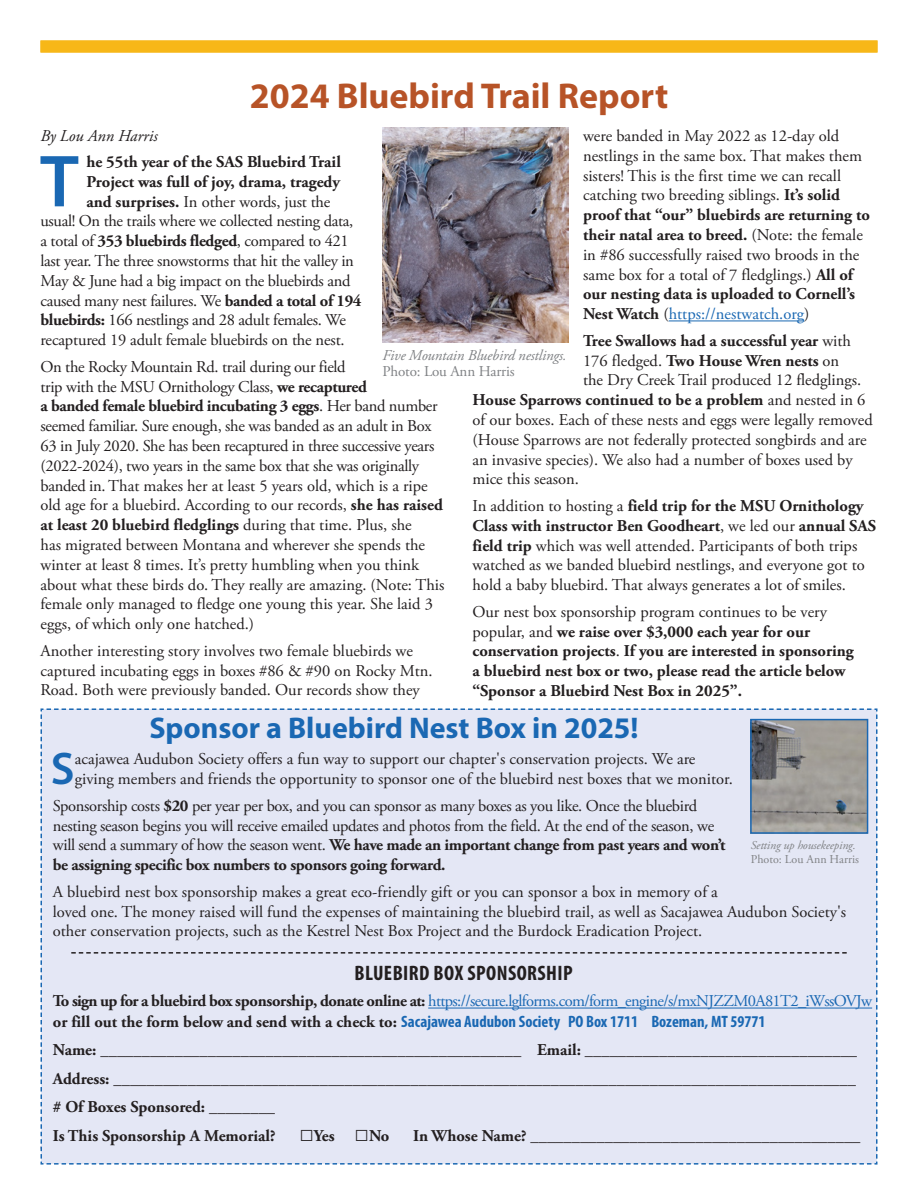
<style>
.page{position:relative;width:918px;height:1188px;background:#fff}
.page>*{position:absolute;margin:0;border:0;box-sizing:border-box;transform-origin:0 0}
.t1{font:600 74.4px "Myriad Pro";color:#1a68b3}
.t2{font:600 45.9px "Myriad Pro";color:#1a68b3}
.t3{font:700 36px "Myriad Pro";color:#b75327}
.t4{font:700 30px "Myriad Pro";color:#1a68b3}
.t5{font:700 condensed 21px "Myriad Pro";letter-spacing:.02em;color:#231f20}
.t6{font:16.5px/19.8px "Adobe Garamond Pro";color:#231f20}
.t7{font:700 16.5px/19.8px "Adobe Garamond Pro";color:#231f20}
.t8{font:16.5px/19.8px "Adobe Garamond Pro";letter-spacing:-.02em;color:#231f20}
.t9{font:16.5px "Adobe Garamond Pro";letter-spacing:-.04em;color:#1a68b3}
.t10{font:700 condensed 16.5px "Myriad Pro";color:#1a68b3}
.t11{font:italic 16.5px "Adobe Garamond Pro";color:#231f20}
.t12{font:italic 15px "Adobe Garamond Pro";letter-spacing:-.01em;color:#808285}
.t13{font:15px "Adobe Garamond Pro";letter-spacing:-.01em;color:#808285}
.t14{font:italic 12px "Adobe Garamond Pro";letter-spacing:-.01em;color:#808285}
.t15{font:12px "Adobe Garamond Pro";color:#808285}
.s1{font-weight:700}
.s2{color:#1a68b3}
.s3{font-weight:400}
.s4{font-weight:700;color:#231f20}
.s5{font-family:"Adobe Garamond Pro";font-stretch:normal;color:#231f20}
.s6{font-family:"Arial";font-size:24px}
</style>
<div class="page">
<div style="left:40px;top:40px;width:838px;height:12px;background:#f7b718"></div>
<hr style="left:669px;top:321px;width:135px;height:1px;background:#1a68b3">
<div style="left:40px;top:708px;width:838px;height:457px;background:#e4e7f5"></div>
<img style="left:383px;top:127px;width:185px;height:215px">
<img style="left:753px;top:722px;width:112px;height:109px">
<div style="left:750px;top:719px;width:118px;height:115px;border:2px solid #1a68b3"></div>
<h3 class="t3" style="left:250px;top:72px;width:420px">2024 Bluebird Trail Report</h3>
<p class="t6" style="left:583px;top:127px;width:288px">were banded in May 2022 as 12-day old nestlings in the same box. That makes them sisters! This is the first time we can recall catching two breeding siblings. <span class="s1">It’s solid proof that “our” bluebirds are returning to their natal area to breed.</span> (Note: the female in #86 successfully raised two broods in the same box for a total of 7 fledglings.) <span class="s1">All of our nesting data is uploaded to Cornell’s Nest Watch</span> (<span class="s2">https://nestwatch.org</span>)</p>
<p class="t7" style="left:583px;top:331px;width:270px">Tree Swallows had a successful year <span class="s3">with</span></p>
<p class="t7" style="left:583px;top:351px;width:258px"><span class="s3">176 fledged.</span> Two House Wren nests <span class="s3">on</span></p>
<p class="t6" style="left:583px;top:371px;width:280px">the Dry Creek Trail produced 12 fledglings.</p>
<p class="t7" style="left:472px;top:390px;width:395px">House Sparrows continued to be a problem <span class="s3">and nested in 6</span></p>
<p class="t6" style="left:472px;top:410px;width:402px">of our boxes. Each of these nests and eggs were legally removed</p>
<p class="t6" style="left:472px;top:430px;width:396px">(House Sparrows are not federally protected songbirds and are</p>
<p class="t6" style="left:472px;top:450px;width:382px">an invasive species). We also had a number of boxes used by</p>
<p class="t6" style="left:472px;top:470px;width:108px">mice this season.</p>
<p class="t6" style="left:472px;top:496px;width:405px">In addition to hosting a <span class="s1">field trip for the MSU Ornithology Class with instructor Ben Goodheart</span>, we led our <span class="s1">annual SAS field trip</span> which was well attended. Participants of both trips watched as we banded bluebird nestlings, and everyone got to hold a baby bluebird. That always generates a lot of smiles.</p>
<p class="t7" style="left:472px;top:602px;width:383px"><span class="s3">Our nest box sponsorship program continues to be very popular, and</span> we raise over $3,000 each year for our conservation projects<span class="s3">.</span> If you are interested in sponsoring a bluebird nest box or two, please read the article below “Sponsor a Bluebird Nest Box in 2025”.</p>
<h3 class="t4" style="left:149px;top:708px;width:491px">Sponsor a Bluebird Nest Box in 2025!</h3>
<p class="t11" style="left:40px;top:126px;width:119px">By Lou Ann Harris</p>
<h1 class="t1" style="left:40px;top:134px;width:41px">T</h1>
<p class="t7" style="left:86px;top:153px;width:256px">he 55th year of the SAS Bluebird Trail</p>
<p class="t7" style="left:86px;top:172px;width:255px">Project was full of joy, drama, tragedy</p>
<p class="t6" style="left:86px;top:192px;width:246px"><span class="s1">and surprises.</span> In other words, just the</p>
<p class="t8" style="left:41px;top:212px;width:314px">usual! On the trails where we collected nesting data,</p>
<p class="t8" style="left:41px;top:232px;width:310px">a total of <span class="s1">353 bluebirds fledged</span>, compared to 421</p>
<p class="t8" style="left:41px;top:251px;width:315px">last year. The three snowstorms that hit the valley in</p>
<p class="t8" style="left:41px;top:271px;width:312px">May &amp; June had a big impact on the bluebirds and</p>
<p class="t8" style="left:41px;top:291px;width:323px">caused many nest failures. We <span class="s1">banded a total of 194</span></p>
<p class="t8" style="left:41px;top:311px;width:307px"><span class="s1">bluebirds:</span> 166 nestlings and 28 adult females. We</p>
<p class="t6" style="left:41px;top:331px;width:306px">recaptured 19 adult female bluebirds on the nest.</p>
<p class="t6" style="left:41px;top:357px;width:405px">On the Rocky Mountain Rd. trail during our field<br>trip with the MSU Ornithology Class, <span class="s1">we recaptured<br>a banded female bluebird incubating 3 eggs</span>. Her band number seemed familiar. Sure enough, she was banded as an adult in Box 63 in July 2020. She has been recaptured in three successive years (2022-2024), two years in the same box that she was originally banded in. That makes her at least 5 years old, which is a ripe old age for a bluebird. According to our records, <span class="s1">she has raised at least 20 bluebird fledglings</span> during that time. Plus, she<br>has migrated between Montana and wherever she spends the winter at least 8 times. It’s pretty humbling when you think about what these birds do. They really are amazing. (Note: This female only managed to fledge one young this year. She laid 3 eggs, of which only one hatched.)</p>
<p class="t6" style="left:41px;top:641px;width:394px">Another interesting story involves two female bluebirds we captured incubating eggs in boxes #86 &amp; #90 on Rocky Mtn.<br>Road. Both were previously banded. Our records show they</p>
<p class="t12" style="left:383px;top:346px;width:186px">Five Mountain Bluebird nestlings.</p>
<p class="t13" style="left:383px;top:362px;width:134px">Photo: Lou Ann Harris</p>
<h2 class="t2" style="left:51px;top:740px;width:25px">S</h2>
<p class="t6" style="left:75px;top:750px;width:660px">acajawea Audubon Society offers a fun way to support our chapter's conservation projects. We are giving members and friends the opportunity to sponsor one of the bluebird nest boxes that we monitor.</p>
<p class="t8" style="left:53px;top:796px;width:674px">Sponsorship costs <span class="s1">$20</span> per year per box, and you can sponsor as many boxes as you like. Once the bluebird nesting season begins you will receive emailed updates and photos from the field. At the end of the season, we will send a summary of how the season went. <span class="s1">We have made an important change from past years and won’t be assigning specific box numbers to sponsors going forward.</span></p>
<p class="t6" style="left:53px;top:882px;width:795px">A bluebird nest box sponsorship makes a great eco-friendly gift or you can sponsor a box in memory of a<br>loved one. The money raised will fund the expenses of maintaining the bluebird trail, as well as Sacajawea Audubon Society's other conservation projects, such as the Kestrel Nest Box Project and the Burdock Eradication Project.</p>
<p class="t5" style="left:355px;top:960px;width:220px">BLUEBIRD BOX SPONSORSHIP</p>
<p class="t9" style="left:53px;top:991px;width:821px"><span class="s4">To sign up for a bluebird box sponsorship, donate online at:</span> https://secure.lglforms.com/form_engine/s/mxNJZZM0A81T2_iWssOVJw</p>
<p class="t10" style="left:53px;top:1011px;width:714px"><span class="s5">or fill out the form below and send with a check to:</span> Sacajawea Audubon Society PO Box 1711 Bozeman, MT 59771</p>
<p class="t7" style="left:53px;top:1036px;width:806px;line-height:28.5px">Name: ___________________________________________________ Email: _________________________________ Address: __________________________________________________________________________________________ # Of Boxes Sponsored: ________<br>Is This Sponsorship A Memorial? <span class="s6">□</span>Yes <span class="s6">□</span>No</p>
<p class="t14" style="left:751px;top:838px;width:106px">Setting up housekeeping.</p>
<p class="t15" style="left:751px;top:852px;width:110px">Photo: Lou Ann Harris</p>
<p class="t7" style="left:413px;top:1126px;width:449px">In Whose Name? ________________________________________</p>
</div>
